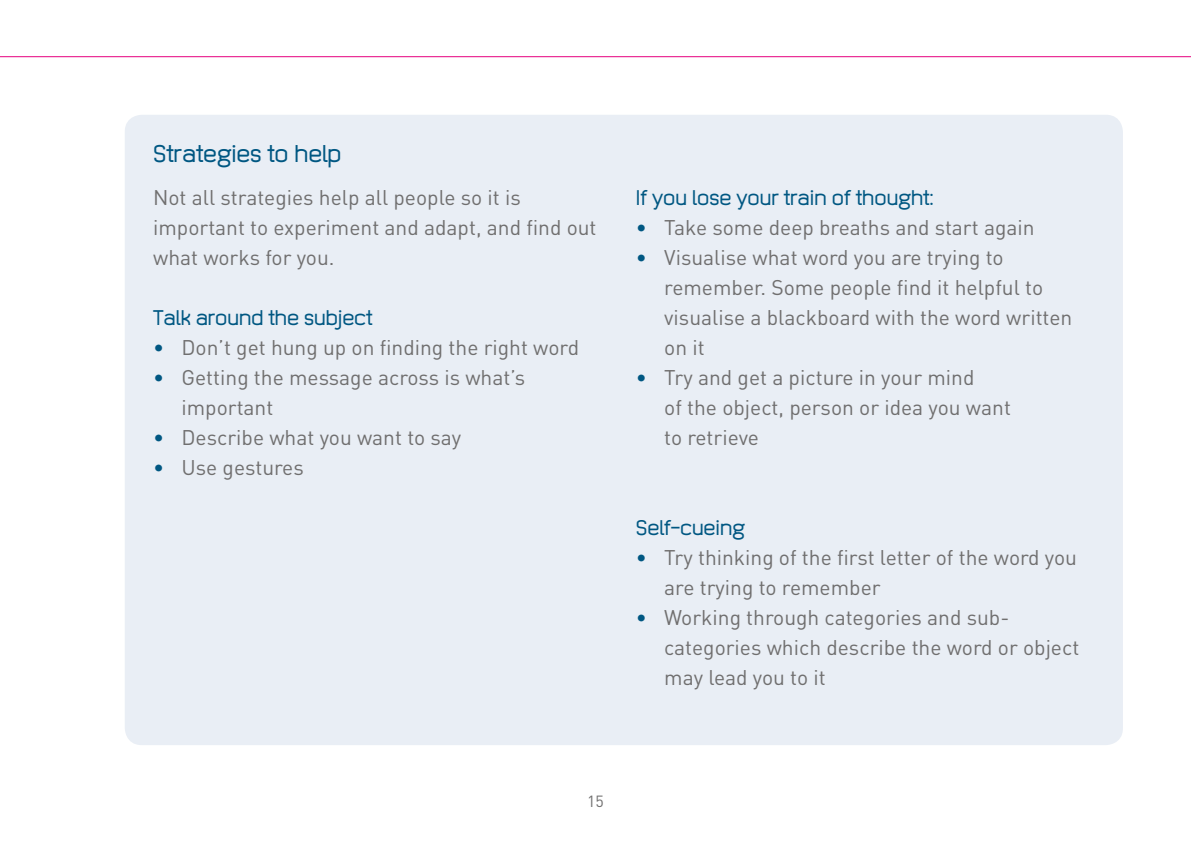
<style>
.page{position:relative;width:1191px;height:842px;background:#fff}
.page>*{position:absolute;margin:0;border:0;box-sizing:border-box;transform-origin:0 0}
.t1{font:24px "Quizma";color:#005782}
.t2{font:21px/30px "DIN Pro";color:#706f6f}
.t3{font:21px "Quizma";color:#005782}
.t4{font:16px "DIN Pro";color:#706f6f}
.s1{color:#005782}
</style>
<div class="page">
<div style="left:125px;top:115px;width:998px;height:630px;background:#e9eef5;border-radius:17px"></div>
<svg style="left:0;top:56px;width:1191px;height:2px;background:#f27fbe"></svg>
<p class="t1" style="left:153px;top:139px;width:190px">Strategies to help</p>
<p class="t2" style="left:153px;top:182px;width:445px">Not all strategies help all people so it is important to experiment and adapt, and find out what works for you.</p>
<p class="t3" style="left:153px;top:305px;width:221px">Talk around the subject</p>
<p class="t2" style="left:153px;top:332px;width:427px"><span class="s1">•</span> Don’t get hung up on finding the right word</p>
<p class="t2" style="left:181px;top:362px;width:345px;text-indent:-28px"><span class="s1">•</span> Getting the message across is what’s important</p>
<p class="t2" style="left:153px;top:422px;width:310px"><span class="s1">•</span> Describe what you want to say</p>
<p class="t2" style="left:153px;top:452px;width:152px"><span class="s1">•</span> Use gestures</p>
<p class="t3" style="left:636px;top:186px;width:299px">If you lose your train of thought:</p>
<p class="t2" style="left:636px;top:212px;width:400px"><span class="s1">•</span> Take some deep breaths and start again</p>
<p class="t2" style="left:664px;top:242px;width:410px;text-indent:-28px"><span class="s1">•</span> Visualise what word you are trying to remember. Some people find it helpful to visualise a blackboard with the word written on it</p>
<p class="t2" style="left:664px;top:362px;width:348px;text-indent:-28px"><span class="s1">•</span> Try and get a picture in your mind<br>of the object, person or idea you want to retrieve</p>
<p class="t3" style="left:636px;top:516px;width:111px">Self-cueing</p>
<p class="t2" style="left:664px;top:542px;width:414px;text-indent:-28px"><span class="s1">•</span> Try thinking of the first letter of the word you are trying to remember</p>
<p class="t2" style="left:664px;top:602px;width:417px;text-indent:-28px"><span class="s1">•</span> Working through categories and sub&shy;categories which describe the word or object may lead you to it</p>
<p class="t4" style="left:587px;top:791px;width:18px">15</p>
</div>
